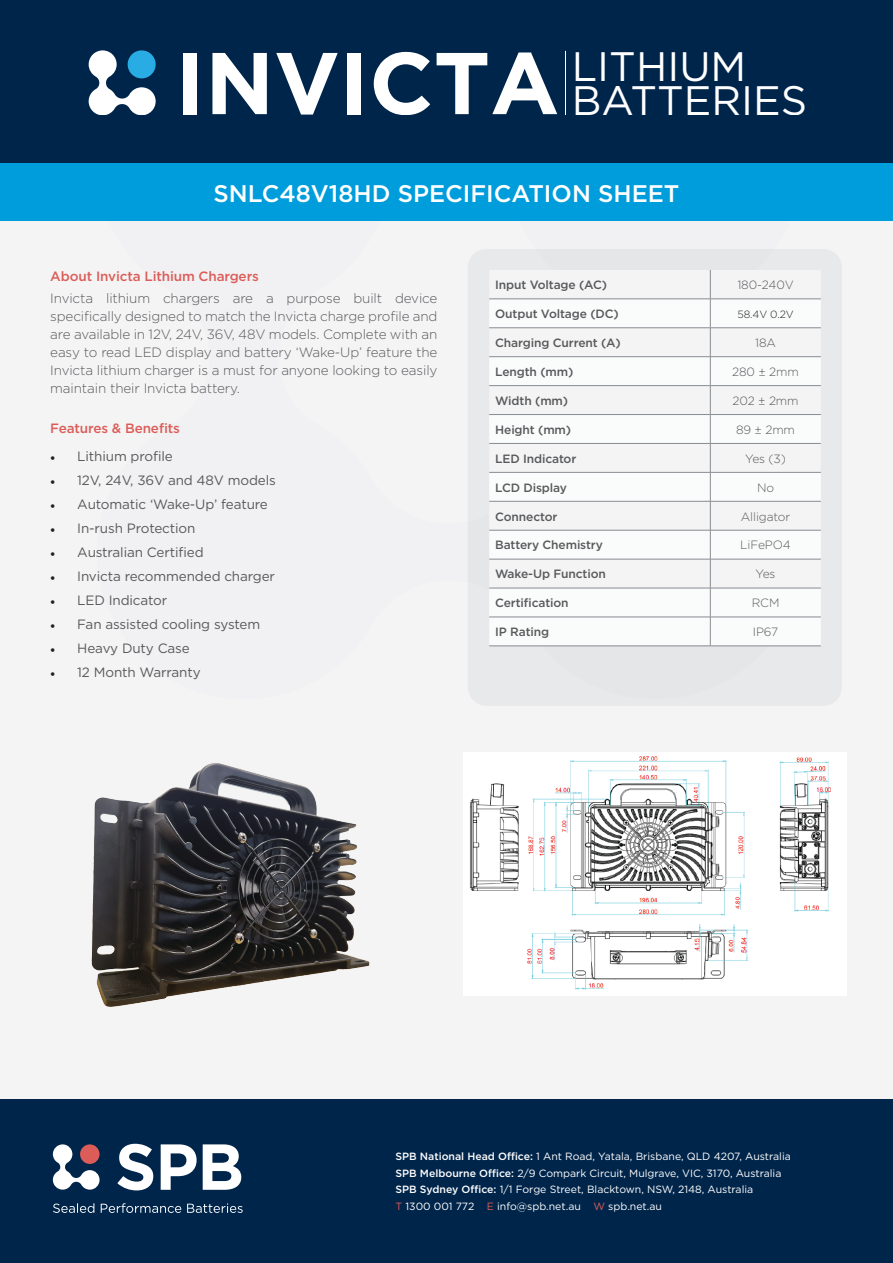
<style>
.page{position:relative;width:893px;height:1263px;background:#fff}
.page>*{position:absolute;margin:0;border:0;box-sizing:border-box;transform-origin:0 0}
.t1{font:41.1px/34px "Gotham";color:#fff}
.t2{font:500 24px "Gotham";color:#fff}
.t3{font:300 13.5px/18px "Gotham";letter-spacing:-.01em;color:#58595b;text-align:justify}
.t4{font:13.5px "Gotham";letter-spacing:-.01em;color:#58595b}
.t5{font:500 13.5px "Gotham";letter-spacing:-.01em;color:#dc5d58}
.t6{font:500 12px "Gotham";letter-spacing:-.01em;color:#58595b}
.t7{font:300 12px "Gotham";letter-spacing:-.01em;color:#58595b}
.t8{font:10.5px/16.5px "Gotham";color:#fff}
.t9{font:300 10.5px "Gotham";color:#231f20}
.s1{font-weight:700;font-size:87.45px}
.s2{font-family:"Minion Pro";color:#231f20}
.s3{font-weight:500}
.s4{color:#dc5d58}
</style>
<div class="page">
<div style="left:0;top:164px;width:893px;height:935px;background:#f4f4f5"></div>
<div style="left:0;top:1099px;width:893px;height:164px;background:#00254b"></div>
<div style="left:0;top:0;width:893px;height:164px;background:#00254b"></div>
<hr style="left:565px;top:51px;width:1px;height:64px;background:#fff">
<svg style="left:89px;top:50px;width:67px;height:65px"></svg>
<svg style="left:117px;top:1144px;width:124px;height:46px"></svg>
<svg style="left:53px;top:1144px;width:47px;height:45px"></svg>
<svg style="left:53px;top:1203px;width:190px;height:10px"></svg>
<div style="left:0;top:164px;width:893px;height:57px;background:#009ddd"></div>
<div style="left:468px;top:249px;width:374px;height:457px;background:#e8e9ea;border-radius:19px"></div>
<div style="left:489px;top:270px;width:332px;height:29px;background:#f4f4f5"></div>
<div style="left:489px;top:300px;width:332px;height:346px;background:#fafbfb"></div>
<hr style="left:489px;top:299px;width:221px;height:1px;background:#878d92">
<hr style="left:710px;top:299px;width:111px;height:1px;background:#878d92">
<hr style="left:489px;top:327px;width:221px;height:1px;background:#878d92">
<hr style="left:710px;top:327px;width:111px;height:1px;background:#878d92">
<hr style="left:489px;top:356px;width:221px;height:1px;background:#878d92">
<hr style="left:710px;top:356px;width:111px;height:1px;background:#878d92">
<hr style="left:489px;top:385px;width:221px;height:1px;background:#878d92">
<hr style="left:710px;top:385px;width:111px;height:1px;background:#878d92">
<hr style="left:489px;top:414px;width:221px;height:1px;background:#878d92">
<hr style="left:710px;top:414px;width:111px;height:1px;background:#878d92">
<hr style="left:489px;top:443px;width:221px;height:1px;background:#878d92">
<hr style="left:710px;top:443px;width:111px;height:1px;background:#878d92">
<hr style="left:489px;top:472px;width:221px;height:1px;background:#878d92">
<hr style="left:710px;top:472px;width:111px;height:1px;background:#878d92">
<hr style="left:489px;top:501px;width:221px;height:1px;background:#878d92">
<hr style="left:710px;top:501px;width:111px;height:1px;background:#878d92">
<hr style="left:489px;top:530px;width:221px;height:1px;background:#878d92">
<hr style="left:710px;top:530px;width:111px;height:1px;background:#878d92">
<hr style="left:489px;top:559px;width:221px;height:1px;background:#878d92">
<hr style="left:710px;top:559px;width:111px;height:1px;background:#878d92">
<hr style="left:489px;top:588px;width:221px;height:1px;background:#878d92">
<hr style="left:710px;top:588px;width:111px;height:1px;background:#878d92">
<hr style="left:489px;top:617px;width:221px;height:1px;background:#878d92">
<hr style="left:710px;top:617px;width:111px;height:1px;background:#878d92">
<svg style="left:710px;top:270px;width:1px;height:376px"></svg>
<hr style="left:489px;top:646px;width:221px;height:1px;background:#878d92">
<hr style="left:710px;top:646px;width:111px;height:1px;background:#878d92">
<img style="left:91px;top:763px;width:279px;height:244px">
<img style="left:463px;top:753px;width:383px;height:243px">
<h1 class="t1" style="left:176px;top:48px;width:633px;text-indent:396px">LITHIUM<br><span class="s1">INVICTA</span> BATTERIES</h1>
<h2 class="t2" style="left:213px;top:178px;width:467px">SNLC48V18HD SPECIFICATION SHEET</h2>
<p class="t5" style="left:50px;top:267px;width:210px">About Invicta Lithium Chargers</p>
<p class="t3" style="left:50px;top:289px;width:389px">Invicta lithium chargers are a purpose built device specifically designed to match the Invicta charge profile and are available in 12V, 24V, 36V, 48V models. Complete with an easy to read LED display and battery ‘Wake-Up’ feature the Invicta lithium charger is a must for anyone looking to easily maintain their Invicta battery.</p>
<p class="t5" style="left:50px;top:419px;width:131px">Features &amp; Benefits</p>
<p class="t4" style="left:50px;top:448px;width:124px"><span class="s2">•</span> Lithium profile</p>
<p class="t4" style="left:50px;top:472px;width:227px"><span class="s2">•</span> 12V, 24V, 36V and 48V models</p>
<p class="t4" style="left:50px;top:496px;width:219px"><span class="s2">•</span> Automatic ‘Wake-Up’ feature</p>
<p class="t4" style="left:50px;top:520px;width:147px"><span class="s2">•</span> In-rush Protection</p>
<p class="t4" style="left:50px;top:544px;width:155px"><span class="s2">•</span> Australian Certified</p>
<p class="t4" style="left:50px;top:568px;width:226px"><span class="s2">•</span> Invicta recommended charger</p>
<p class="t4" style="left:50px;top:592px;width:119px"><span class="s2">•</span> LED Indicator</p>
<p class="t4" style="left:50px;top:616px;width:211px"><span class="s2">•</span> Fan assisted cooling system</p>
<p class="t4" style="left:50px;top:640px;width:141px"><span class="s2">•</span> Heavy Duty Case</p>
<p class="t4" style="left:50px;top:664px;width:152px"><span class="s2">•</span> 12 Month Warranty</p>
<p class="t6" style="left:495px;top:277px;width:113px">Input Voltage (AC)</p>
<p class="t7" style="left:737px;top:277px;width:58px">180-240V</p>
<p class="t6" style="left:495px;top:306px;width:125px">Output Voltage (DC)</p>
<p class="t9" style="left:737px;top:307px;width:58px">58.4V 0.2V</p>
<p class="t6" style="left:495px;top:335px;width:127px">Charging Current (A)</p>
<p class="t7" style="left:755px;top:335px;width:22px">18A</p>
<p class="t6" style="left:495px;top:364px;width:80px">Length (mm)</p>
<p class="t7" style="left:732px;top:364px;width:68px">280 ± 2mm</p>
<p class="t6" style="left:495px;top:393px;width:74px">Width (mm)</p>
<p class="t7" style="left:732px;top:393px;width:68px">202 ± 2mm</p>
<p class="t6" style="left:495px;top:422px;width:78px">Height (mm)</p>
<p class="t7" style="left:736px;top:422px;width:60px">89 ± 2mm</p>
<p class="t6" style="left:495px;top:451px;width:83px">LED Indicator</p>
<p class="t7" style="left:745px;top:451px;width:42px">Yes (3)</p>
<p class="t6" style="left:495px;top:479px;width:73px">LCD Display</p>
<p class="t7" style="left:757px;top:480px;width:19px">No</p>
<p class="t6" style="left:495px;top:508px;width:64px">Connector</p>
<p class="t7" style="left:741px;top:509px;width:51px">Alligator</p>
<p class="t6" style="left:495px;top:537px;width:109px">Battery Chemistry</p>
<p class="t7" style="left:740px;top:538px;width:52px">LiFePO4</p>
<p class="t6" style="left:495px;top:566px;width:112px">Wake-Up Function</p>
<p class="t7" style="left:756px;top:566px;width:22px">Yes</p>
<p class="t6" style="left:495px;top:595px;width:75px">Certification</p>
<p class="t7" style="left:752px;top:595px;width:29px">RCM</p>
<p class="t6" style="left:495px;top:624px;width:55px">IP Rating</p>
<p class="t7" style="left:753px;top:624px;width:27px">IP67</p>
<p class="t8" style="left:395px;top:1148px;width:397px"><span class="s3">SPB National Head Office:</span> 1 Ant Road, Yatala, Brisbane, QLD 4207, Australia <span class="s3">SPB Melbourne Office:</span> 2/9 Compark Circuit, Mulgrave, VIC, 3170, Australia <span class="s3">SPB Sydney Office:</span> 1/1 Forge Street, Blacktown, NSW, 2148, Australia<br><span class="s4">T</span> 1300 001 772 <span class="s4">E</span> info@spb.net.au <span class="s4">W</span> spb.net.au</p>
</div>
